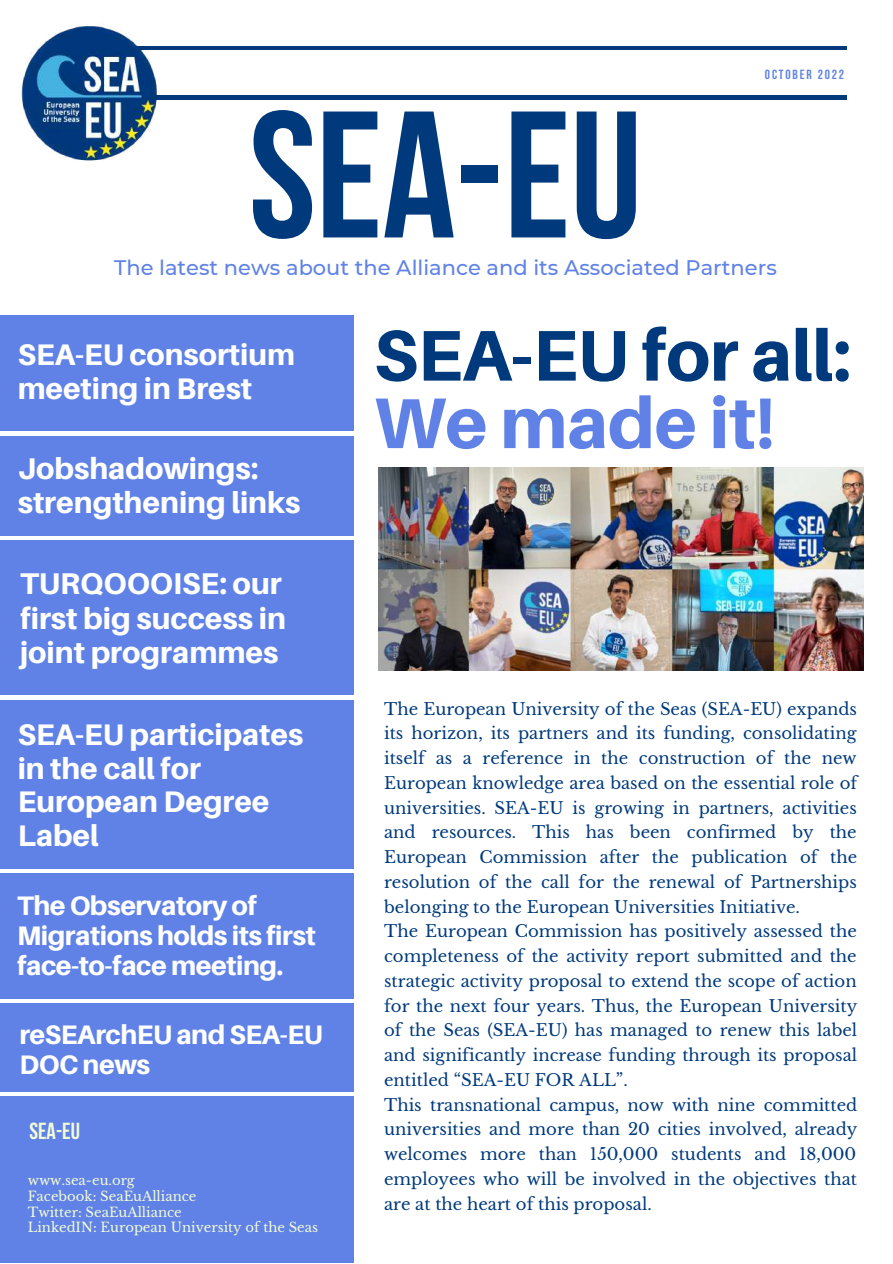
<style>
.page{position:relative;width:893px;height:1264px;background:#fff}
.page>*{position:absolute;margin:0;border:0;box-sizing:border-box;transform-origin:0 0}
.t1{font:700 179.85px "Bebas Neue";color:#013a7c}
.t2{font:800 71.7px "Aileron";letter-spacing:-.005em;color:#013a7c}
.t3{font:800 71.7px "Aileron";letter-spacing:-.005em;color:#6082e6}
.t4{font:800 30px/34.8px "Aileron";color:#fff}
.t5{font:800 29.85px/33.9px "Aileron";color:#fff}
.t6{font:800 29.7px/33.8px "Aileron";color:#fff}
.t7{font:800 26.7px/30.3px "Aileron";letter-spacing:-.015em;color:#fff}
.t8{font:700 23.1px "Bebas Neue";color:#f2fbd8}
.t9{font:500 21px "Montserrat";color:#6082e6}
.t10{font:16.5px/24.8px "Libre Baskerville";color:#013a7c}
.t11{font:13.2px/15.8px "Libre Baskerville";color:#f2fbd8}
.t12{font:700 13.2px "Bebas Neue";letter-spacing:.14em;color:#6082e6}
</style>
<div class="page">
<div style="left:0;top:315px;width:353px;height:947px;background:#6082e6"></div>
<hr style="left:0;top:431px;width:354px;height:4px;background:#fff">
<hr style="left:0;top:536px;width:354px;height:3px;background:#fff">
<hr style="left:45px;top:96px;width:801px;height:3px;background:#013a7c">
<hr style="left:45px;top:47px;width:801px;height:3px;background:#013a7c">
<img style="left:378px;top:468px;width:485px;height:202px">
<hr style="left:0;top:696px;width:359px;height:3px;background:#fff">
<img style="left:21px;top:26px;width:202px;height:135px">
<hr style="left:0;top:869px;width:356px;height:3px;background:#fff">
<hr style="left:0;top:999px;width:356px;height:3px;background:#fff">
<hr style="left:0;top:1092px;width:356px;height:3px;background:#fff">
<h1 class="t1" style="left:249px;top:102px;width:394px">SEA-EU</h1>
<p class="t12" style="left:764px;top:69px;width:81px">OCTOBER 2022</p>
<p class="t9" style="left:114px;top:255px;width:664px">The latest news about the Alliance and its Associated Partners</p>
<h3 class="t6" style="left:18px;top:337px;width:279px">SEA-EU consortium meeting in Brest</h3>
<h3 class="t5" style="left:18px;top:451px;width:284px">Jobshadowings: strengthening links</h3>
<h3 class="t4" style="left:20px;top:565px;width:267px">TURQOOOISE: our first big success in joint programmes</h3>
<h3 class="t6" style="left:18px;top:717px;width:287px">SEA-EU participates in the call for<br>European Degree<br>Label</h3>
<h3 class="t7" style="left:17px;top:889px;width:300px">The Observatory of<br>Migrations holds its first face-to-face meeting.</h3>
<h3 class="t7" style="left:19px;top:1018px;width:305px">reSEArchEU and SEA-EU<br>DOC news</h3>
<h3 class="t8" style="left:29px;top:1121px;width:52px">SEA-EU</h3>
<p class="t11" style="left:28px;top:1172px;width:292px">www.sea-eu.org<br>Facebook: SeaEuAlliance<br>Twitter: SeaEuAlliance<br>LinkedIN: European University of the Seas</p>
<h2 class="t2" style="left:374px;top:311px;width:479px">SEA-EU for all:</h2>
<h2 class="t3" style="left:374px;top:378px;width:403px">We made it!</h2>
<p class="t10" style="left:384px;top:696px;width:474px">The European University of the Seas (SEA-EU) expands its horizon, its partners and its funding, consolidating itself as a reference in the construction of the new European knowledge area based on the essential role of universities. SEA-EU is growing in partners, activities and resources. This has been confirmed by the European Commission after the publication of the resolution of the call for the renewal of Partnerships belonging to the European Universities Initiative.<br>The European Commission has positively assessed the completeness of the activity report submitted and the strategic activity proposal to extend the scope of action for the next four years. Thus, the European University of the Seas (SEA-EU) has managed to renew this label and significantly increase funding through its proposal entitled “SEA-EU FOR ALL”.<br>This transnational campus, now with nine committed universities and more than 20 cities involved, already welcomes more than 150,000 students and 18,000 employees who will be involved in the objectives that are at the heart of this proposal.</p>
</div>
